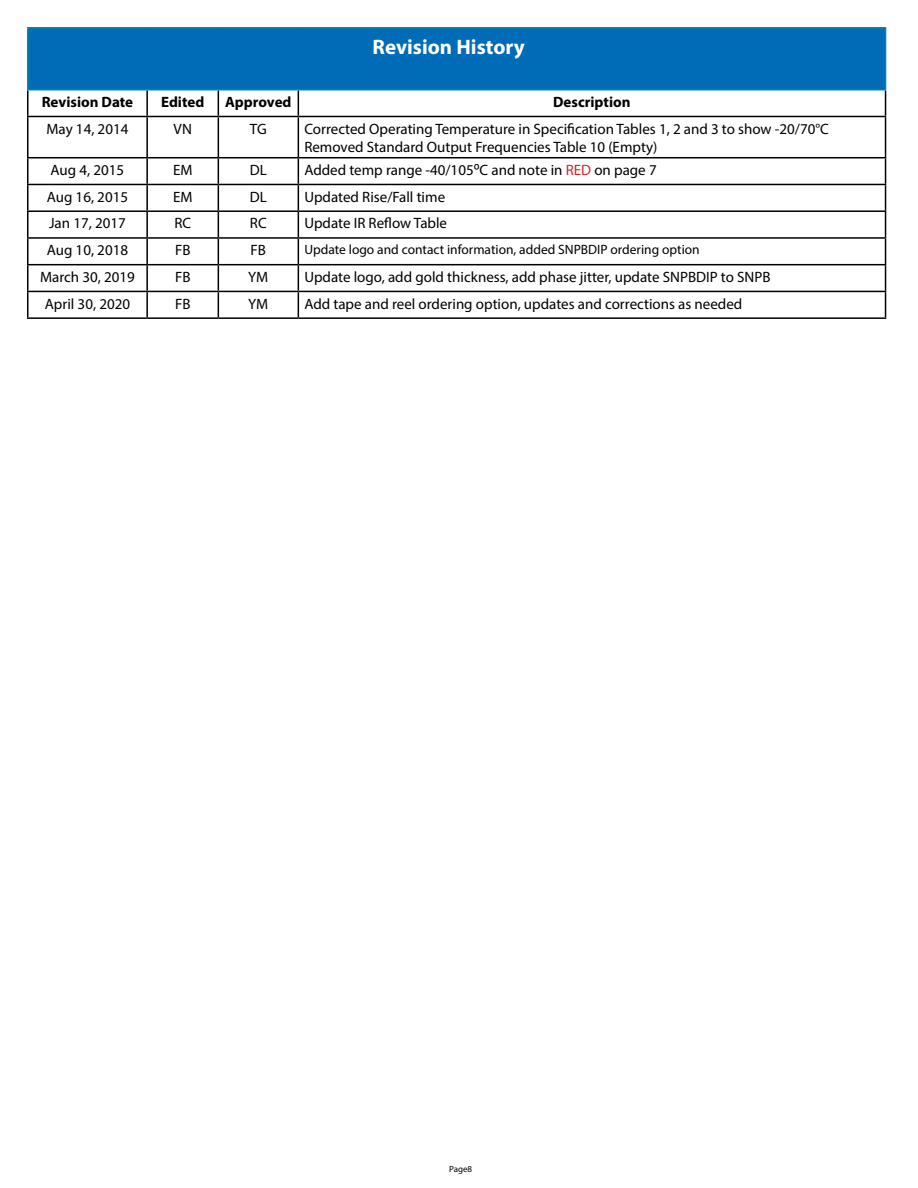
<style>
.page{position:relative;width:918px;height:1188px;background:#fff}
.page>*{position:absolute;margin:0;border:0;box-sizing:border-box;transform-origin:0 0}
.t1{font:700 21px "Myriad Pro";color:#fff}
.t2{font:15px/18px "Myriad Pro";color:#000}
.t3{font:700 15px "Myriad Pro";color:#000}
.t4{font:13.5px "Myriad Pro";color:#000}
.t5{font:9px "Myriad Pro";color:#000}
.s1{font-family:"Calibri"}
.s2{color:#d2232a}
</style>
<div class="page">
<div style="left:28px;top:28px;width:858px;height:62px;background:#006bb6"></div>
<svg style="left:28px;top:90px;width:858px;height:227px"></svg>
<hr style="left:27px;top:91px;width:2px;height:25px;background:#000">
<hr style="left:146px;top:91px;width:2px;height:25px;background:#000">
<svg style="left:218px;top:91px;width:1px;height:25px"></svg>
<svg style="left:298px;top:91px;width:1px;height:25px"></svg>
<svg style="left:885px;top:91px;width:1px;height:25px"></svg>
<hr style="left:27px;top:117px;width:2px;height:40px;background:#000">
<hr style="left:146px;top:117px;width:2px;height:40px;background:#000">
<hr style="left:218px;top:117px;width:1px;height:40px;background:#000">
<hr style="left:298px;top:117px;width:1px;height:40px;background:#000">
<hr style="left:885px;top:117px;width:1px;height:40px;background:#000">
<hr style="left:27px;top:158px;width:2px;height:26px;background:#000">
<hr style="left:146px;top:158px;width:2px;height:26px;background:#000">
<hr style="left:27px;top:185px;width:2px;height:25px;background:#000">
<hr style="left:146px;top:185px;width:2px;height:25px;background:#000">
<hr style="left:27px;top:212px;width:2px;height:25px;background:#000">
<hr style="left:146px;top:212px;width:2px;height:25px;background:#000">
<hr style="left:27px;top:239px;width:2px;height:25px;background:#000">
<hr style="left:146px;top:239px;width:2px;height:25px;background:#000">
<hr style="left:27px;top:265px;width:2px;height:26px;background:#000">
<hr style="left:146px;top:265px;width:2px;height:26px;background:#000">
<hr style="left:27px;top:292px;width:2px;height:25px;background:#000">
<hr style="left:146px;top:292px;width:2px;height:25px;background:#000">
<svg style="left:218px;top:158px;width:1px;height:159px"></svg>
<svg style="left:298px;top:158px;width:1px;height:159px"></svg>
<svg style="left:885px;top:158px;width:1px;height:159px"></svg>
<hr style="left:27px;top:27px;width:120px;height:2px;background:#0288af">
<hr style="left:27px;top:28px;width:2px;height:61px;background:#0288af">
<hr style="left:147px;top:27px;width:71px;height:2px;background:#0288af">
<hr style="left:218px;top:27px;width:80px;height:2px;background:#0288af">
<hr style="left:298px;top:27px;width:588px;height:2px;background:#0288af">
<hr style="left:885px;top:28px;width:1px;height:61px;background:#0288af">
<hr style="left:27px;top:89px;width:120px;height:1px;background:#0288af">
<hr style="left:147px;top:89px;width:71px;height:1px;background:#0288af">
<hr style="left:218px;top:89px;width:80px;height:1px;background:#0288af">
<hr style="left:298px;top:89px;width:588px;height:1px;background:#0288af">
<hr style="left:27px;top:116px;width:120px;height:1px;background:#000">
<hr style="left:27px;top:157px;width:120px;height:1px;background:#000">
<hr style="left:27px;top:184px;width:120px;height:1px;background:#000">
<hr style="left:27px;top:210px;width:120px;height:2px;background:#000">
<hr style="left:27px;top:237px;width:120px;height:2px;background:#000">
<hr style="left:27px;top:264px;width:120px;height:1px;background:#000">
<hr style="left:27px;top:291px;width:120px;height:1px;background:#000">
<hr style="left:27px;top:317px;width:120px;height:2px;background:#000">
<hr style="left:147px;top:116px;width:71px;height:1px;background:#000">
<hr style="left:218px;top:116px;width:80px;height:1px;background:#000">
<hr style="left:298px;top:116px;width:588px;height:1px;background:#000">
<hr style="left:147px;top:157px;width:71px;height:1px;background:#000">
<hr style="left:218px;top:157px;width:80px;height:1px;background:#000">
<hr style="left:298px;top:157px;width:588px;height:1px;background:#000">
<hr style="left:147px;top:184px;width:71px;height:1px;background:#000">
<hr style="left:218px;top:184px;width:80px;height:1px;background:#000">
<hr style="left:298px;top:184px;width:588px;height:1px;background:#000">
<hr style="left:147px;top:210px;width:71px;height:2px;background:#000">
<hr style="left:218px;top:210px;width:80px;height:2px;background:#000">
<hr style="left:298px;top:210px;width:588px;height:2px;background:#000">
<hr style="left:147px;top:237px;width:71px;height:2px;background:#000">
<hr style="left:218px;top:237px;width:80px;height:2px;background:#000">
<hr style="left:298px;top:237px;width:588px;height:2px;background:#000">
<hr style="left:147px;top:264px;width:71px;height:1px;background:#000">
<hr style="left:218px;top:264px;width:80px;height:1px;background:#000">
<hr style="left:298px;top:264px;width:588px;height:1px;background:#000">
<hr style="left:147px;top:291px;width:71px;height:1px;background:#000">
<hr style="left:218px;top:291px;width:80px;height:1px;background:#000">
<hr style="left:298px;top:291px;width:588px;height:1px;background:#000">
<hr style="left:147px;top:317px;width:71px;height:2px;background:#000">
<hr style="left:218px;top:317px;width:80px;height:2px;background:#000">
<hr style="left:298px;top:317px;width:588px;height:2px;background:#000">
<h1 class="t1" style="left:373px;top:38px;width:154px">Revision History</h1>
<p class="t3" style="left:42px;top:96px;width:93px">Revision Date</p>
<p class="t3" style="left:161px;top:96px;width:45px">Edited</p>
<p class="t3" style="left:225px;top:96px;width:68px">Approved</p>
<p class="t3" style="left:553px;top:96px;width:79px">Description</p>
<p class="t2" style="left:46px;top:121px;width:83px">May 14, 2014</p>
<p class="t2" style="left:174px;top:121px;width:20px">VN</p>
<p class="t2" style="left:250px;top:121px;width:18px">TG</p>
<p class="t2" style="left:304px;top:121px;width:526px">Corrected Operating Temperature in Specification Tables 1, 2 and 3 to show -20/70°C<br>Removed Standard Output Frequencies Table 10 (Empty)</p>
<p class="t2" style="left:51px;top:162px;width:75px">Aug 4, 2015</p>
<p class="t2" style="left:173px;top:162px;width:21px">EM</p>
<p class="t2" style="left:250px;top:162px;width:19px">DL</p>
<p class="t2" style="left:304px;top:162px;width:354px">Added temp range -40/105<span class="s1">⁰</span>C and note in <span class="s2">RED</span> on page 7</p>
<p class="t2" style="left:47px;top:189px;width:83px">Aug 16, 2015</p>
<p class="t2" style="left:173px;top:189px;width:21px">EM</p>
<p class="t2" style="left:250px;top:189px;width:19px">DL</p>
<p class="t2" style="left:304px;top:189px;width:142px">Updated Rise/Fall time</p>
<p class="t2" style="left:49px;top:216px;width:78px">Jan 17, 2017</p>
<p class="t2" style="left:174px;top:216px;width:18px">RC</p>
<p class="t2" style="left:250px;top:216px;width:18px">RC</p>
<p class="t2" style="left:304px;top:216px;width:144px">Update IR Reflow Table</p>
<p class="t2" style="left:47px;top:242px;width:83px">Aug 10, 2018</p>
<p class="t2" style="left:175px;top:242px;width:17px">FB</p>
<p class="t2" style="left:251px;top:242px;width:17px">FB</p>
<p class="t4" style="left:304px;top:244px;width:397px">Update logo and contact information, added SNPBDIP ordering option</p>
<p class="t2" style="left:40px;top:269px;width:96px">March 30, 2019</p>
<p class="t2" style="left:175px;top:269px;width:17px">FB</p>
<p class="t2" style="left:248px;top:269px;width:22px">YM</p>
<p class="t2" style="left:304px;top:269px;width:468px">Update logo, add gold thickness, add phase jitter, update SNPBDIP to SNPB</p>
<p class="t2" style="left:45px;top:296px;width:87px">April 30, 2020</p>
<p class="t2" style="left:175px;top:296px;width:17px">FB</p>
<p class="t2" style="left:248px;top:296px;width:22px">YM</p>
<p class="t2" style="left:304px;top:296px;width:440px">Add tape and reel ordering option, updates and corrections as needed</p>
<p class="t5" style="left:449px;top:1165px;width:25px">Page8</p>
</div>
